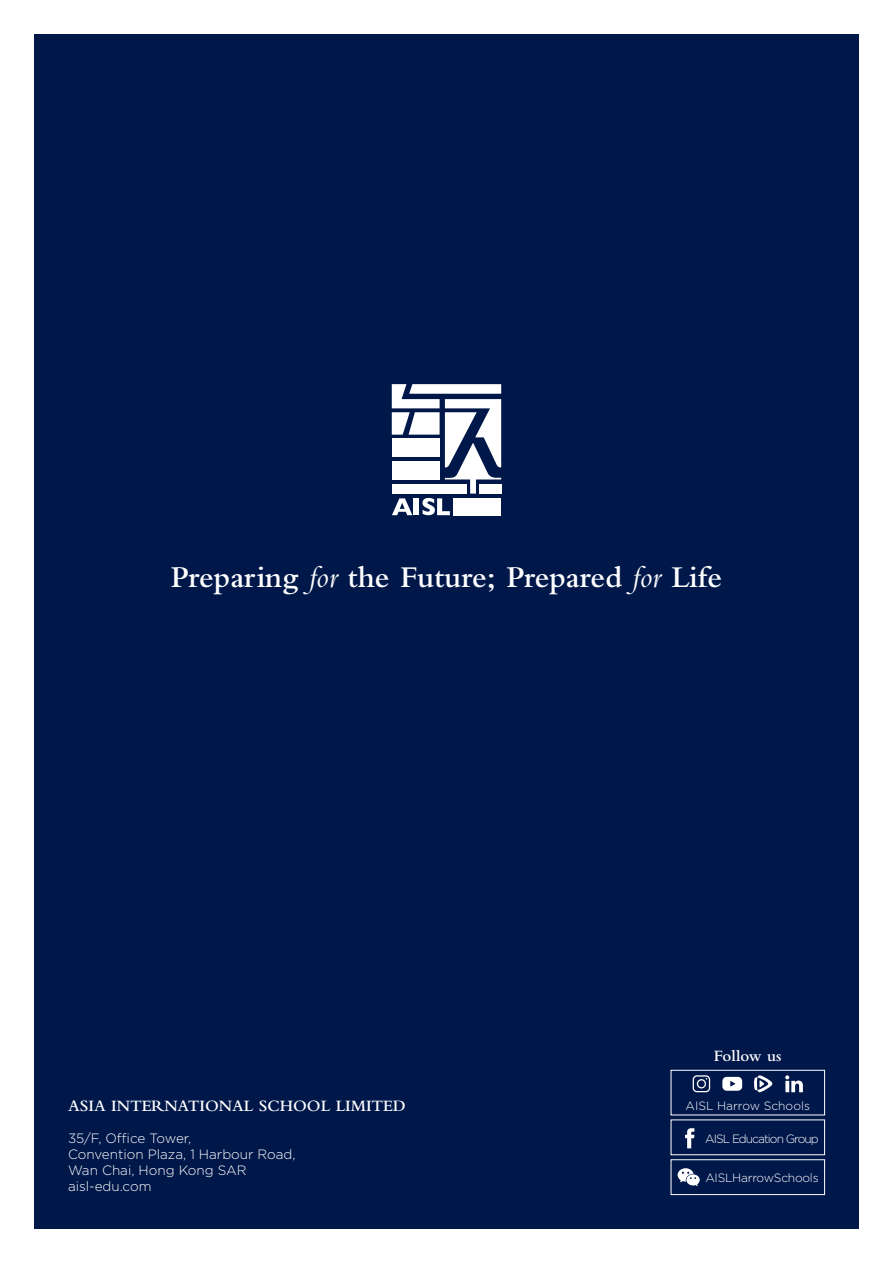
<style>
.page{position:relative;width:893px;height:1263px;background:#fff}
.page>*{position:absolute;margin:0;border:0;box-sizing:border-box;transform-origin:0 0}
.t1{font:600 31.5px "Bembo MT Pro";color:#fff}
.t2{font:600 16.5px "Bembo MT Pro";color:#fff}
.t3{font:300 13.5px/16.2px "Gotham";color:#fff}
.t4{font:300 12px "Gotham";letter-spacing:-.08em;color:#fff}
.t5{font:300 12px "Gotham";color:#fff}
.t6{font:300 12px "Gotham";letter-spacing:-.02em;color:#fff}
.s1{font-weight:400;font-style:italic}
</style>
<div class="page">
<div style="left:34px;top:34px;width:825px;height:1195px;background:#00174a"></div>
<svg style="left:392px;top:384px;width:109px;height:131px"></svg>
<div style="left:414px;top:498px;width:5px;height:17px;background:#fff"></div>
<div style="left:453px;top:498px;width:48px;height:17px;background:#fff"></div>
<div style="left:671px;top:1159px;width:154px;height:36px;border:1px solid #fff"></div>
<div style="left:671px;top:1070px;width:154px;height:45px;border:1px solid #fff"></div>
<svg style="left:685px;top:1128px;width:9px;height:20px"></svg>
<svg style="left:678px;top:1168px;width:22px;height:18px"></svg>
<svg style="left:722px;top:1077px;width:20px;height:14px"></svg>
<svg style="left:785px;top:1075px;width:18px;height:17px"></svg>
<svg style="left:754px;top:1075px;width:19px;height:18px"></svg>
<svg style="left:693px;top:1075px;width:17px;height:17px"></svg>
<h1 class="t1" style="left:171px;top:559px;width:553px">Preparing <span class="s1">for</span> the Future; Prepared <span class="s1">for</span> Life</h1>
<p class="t2" style="left:68px;top:1096px;width:339px">ASIA INTERNATIONAL SCHOOL LIMITED</p>
<p class="t3" style="left:68px;top:1129px;width:229px">35/F, Office Tower,<br>Convention Plaza, 1 Harbour Road,<br>Wan Chai, Hong Kong SAR aisl-edu.com</p>
<p class="t2" style="left:714px;top:1046px;width:69px">Follow us</p>
<p class="t5" style="left:686px;top:1098px;width:126px">AISL Harrow Schools</p>
<p class="t4" style="left:705px;top:1131px;width:115px">AISL Education Group</p>
<p class="t6" style="left:705px;top:1170px;width:115px">AISLHarrowSchools</p>
</div>
